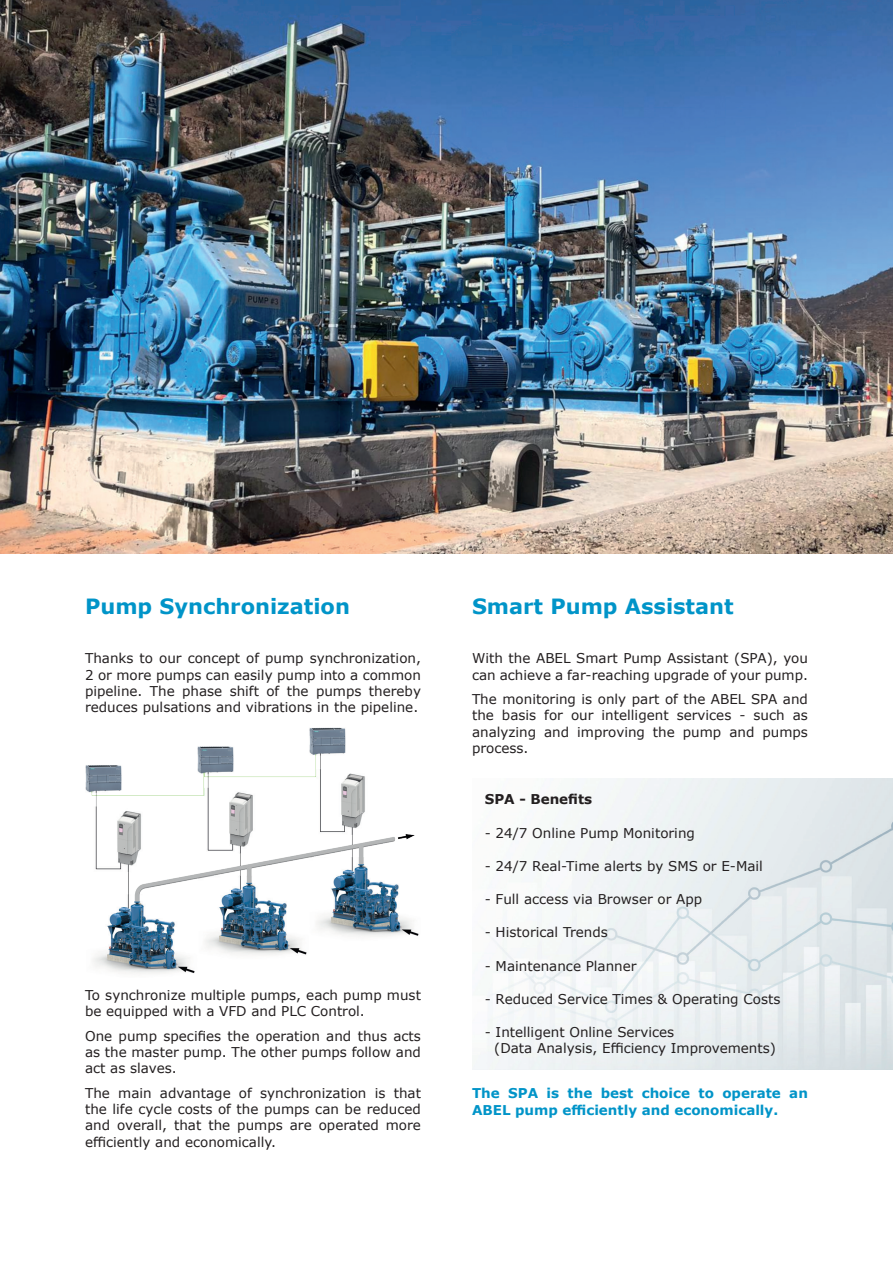
<style>
.page{position:relative;width:893px;height:1263px;background:#fff}
.page>*{position:absolute;margin:0;border:0;box-sizing:border-box;transform-origin:0 0}
.t1{font:700 21px "Verdana";color:#0094c8}
.t2{font:13.5px/16.2px "Verdana";color:#231f20;text-align:justify}
.t3{font:700 13.5px/16.2px "Verdana";color:#0094c8}
.t4{font:700 13.5px "Verdana";color:#231f20}
</style>
<div class="page">
<img style="left:85px;top:728px;width:334px;height:246px">
<img style="left:0;top:0;width:893px;height:554px">
<img style="left:472px;top:778px;width:421px;height:292px">
<p class="t1" style="left:85px;top:591px;width:266px">Pump Synchronization</p>
<p class="t2" style="left:85px;top:650px;width:337px">Thanks to our concept of pump synchronization, 2 or more pumps can easily pump into a common pipeline. The phase shift of the pumps thereby reduces pulsations and vibrations in the pipeline.</p>
<p class="t2" style="left:85px;top:987px;width:337px">To synchronize multiple pumps, each pump must be equipped with a VFD and PLC Control.</p>
<p class="t2" style="left:85px;top:1028px;width:337px">One pump specifies the operation and thus acts as the master pump. The other pumps follow and act as slaves.</p>
<p class="t2" style="left:85px;top:1085px;width:337px">The main advantage of synchronization is that the life cycle costs of the pumps can be reduced and overall, that the pumps are operated more efficiently and economically.</p>
<p class="t1" style="left:472px;top:591px;width:263px">Smart Pump Assistant</p>
<p class="t2" style="left:472px;top:650px;width:337px">With the ABEL Smart Pump Assistant (SPA), you can achieve a far-reaching upgrade of your pump.</p>
<p class="t2" style="left:472px;top:691px;width:337px">The monitoring is only part of the ABEL SPA and the basis for our intelligent services - such as analyzing and improving the pump and pumps process.</p>
<p class="t4" style="left:485px;top:790px;width:109px">SPA - Benefits</p>
<p class="t2" style="left:485px;top:824px;width:212px">- 24/7 Online Pump Monitoring</p>
<p class="t2" style="left:485px;top:858px;width:280px">- 24/7 Real-Time alerts by SMS or E-Mail</p>
<p class="t2" style="left:485px;top:891px;width:219px">- Full access via Browser or App</p>
<p class="t2" style="left:485px;top:924px;width:125px">- Historical Trends</p>
<p class="t2" style="left:485px;top:957px;width:153px">- Maintenance Planner</p>
<p class="t2" style="left:485px;top:990px;width:297px">- Reduced Service Times &amp; Operating Costs</p>
<p class="t2" style="left:485px;top:1024px;width:191px">- Intelligent Online Services</p>
<p class="t2" style="left:494px;top:1040px;width:283px">(Data Analysis, Efficiency Improvements)</p>
<p class="t3" style="left:472px;top:1085px;width:337px">The SPA is the best choice to operate an<br>ABEL pump efficiently and economically.</p>
</div>
